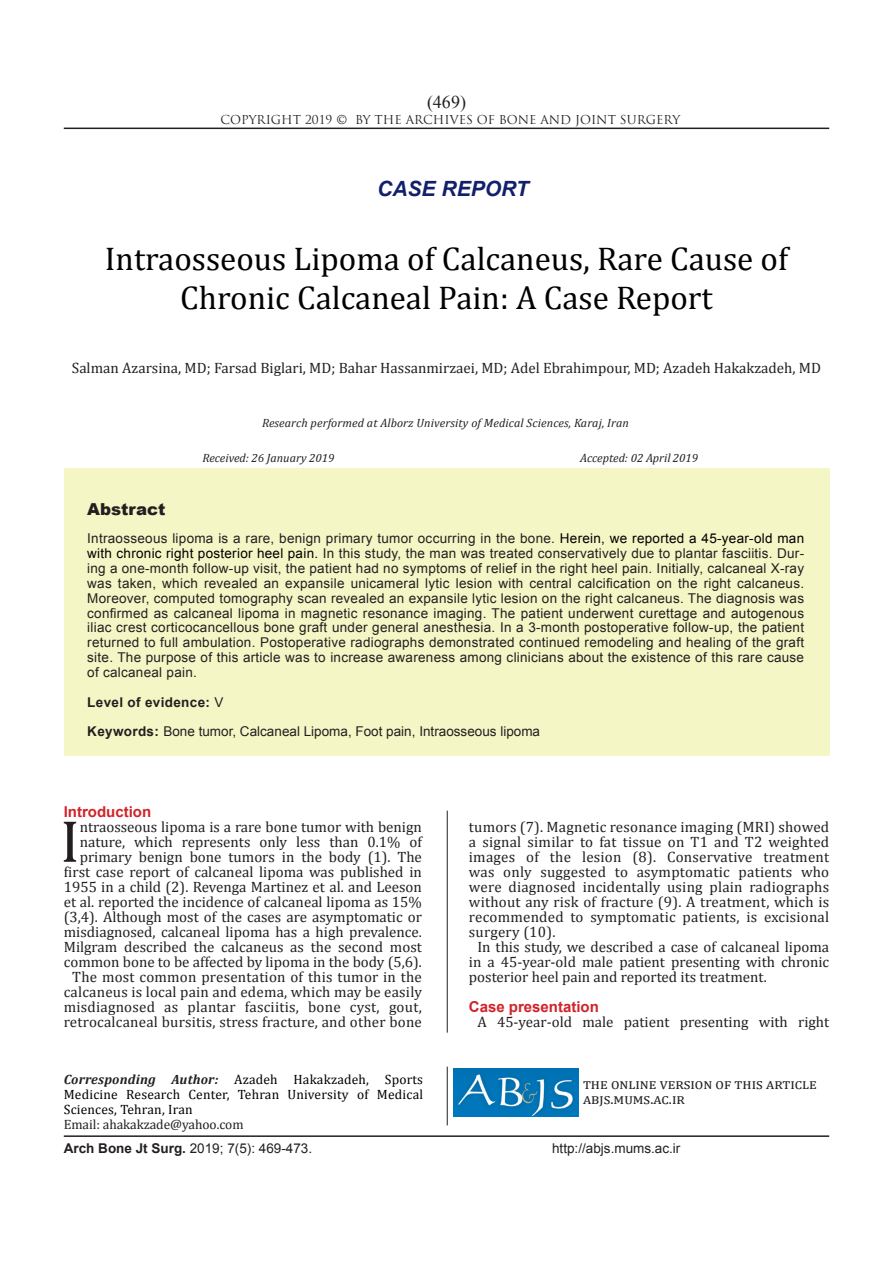
<style>
.page{position:relative;width:893px;height:1263px;background:#fff}
.page>*{position:absolute;margin:0;border:0;box-sizing:border-box;transform-origin:0 0}
.t1{font:60px "Cambria";color:#231f20}
.t2{font:33px/39.6px "Cambria";color:#000;text-align:center}
.sartitr{font:italic 700 21px "Arial";color:#121f6a}
.t3{font:18px "Times New Roman";color:#231f20}
.CHEKIDEH{font:900 16.5px "Arial";color:#231f20}
.t4{font:15px/15px "Cambria";color:#231f20;text-align:justify}
.Titr_ghermez_ABJS{font:700 15px "Arial";color:#d1232a}
.CHEKIDEH-2{font:13.5px/14.9px "Arial";color:#231f20;text-align:justify}
.نویسنده_مسئول{font:13.5px/15px "Cambria";letter-spacing:.015em;color:#000;text-align:justify}
.نویسنده_مسئول-2{font:13.5px "Cambria";letter-spacing:-.005em;color:#231f20}
.t5{font:700 13.5px "Arial";letter-spacing:.025em;color:#231f20}
.ریسرچ{font:italic 12px "Cambria";letter-spacing:.01em;color:#231f20}
.t6{font:12px "Trajan Pro";color:#231f20}
.tarikh{font:italic 12px "Cambria";color:#231f20}
.s1{color:#000}
.s2{font-weight:400}
.s3{font-weight:700}
.s4{font-weight:700;font-style:italic;color:#231f20}
</style>
<div class="page">
<hr style="left:64px;top:128px;width:765px;height:1px;background:#231f20">
<hr style="left:64px;top:1135px;width:765px;height:2px;background:#231f20">
<hr style="left:447px;top:1067px;width:1px;height:58px;background:#231f20">
<img style="left:454px;top:1068px;width:125px;height:48px">
<div style="left:64px;top:469px;width:765px;height:287px;background:#f5f6c6"></div>
<hr style="left:447px;top:811px;width:1px;height:222px;background:#231f20">
<p class="t3" style="left:427px;top:90px;width:40px">)469(</p>
<p class="t6" style="left:221px;top:112px;width:461px">COPYRIGHT 2019 © BY THE ARCHIVES OF BONE AND JOINT SURGERY</p>
<p class="sartitr" style="left:377px;top:175px;width:153px">CASE REPORT</p>
<p class="t2" style="left:105px;top:238px;width:685px">Intraosseous Lipoma of Calcaneus, Rare Cause of<br>Chronic Calcaneal Pain: A Case Report</p>
<p class="t4" style="left:72px;top:361px;width:751px">Salman Azarsina, MD; Farsad Biglari, MD; Bahar Hassanmirzaei, MD; Adel Ebrahimpour, MD; Azadeh Hakakzadeh, MD</p>
<p class="ریسرچ" style="left:262px;top:415px;width:368px">Research performed at Alborz University of Medical Sciences, Karaj, Iran</p>
<p class="tarikh" style="left:202px;top:449px;width:134px">Received: 26 January 2019</p>
<p class="tarikh" style="left:580px;top:449px;width:120px">Accepted: 02 April 2019</p>
<p class="CHEKIDEH" style="left:87px;top:497px;width:80px">Abstract</p>
<p class="CHEKIDEH-2" style="left:87px;top:531px;width:718px">Intraosseous lipoma is a rare, benign primary tumor occurring in the bone. <span class="s1">Herein, we reported a 45-year-old man with chronic right posterior heel pain.</span> In this study, the man was treated conservatively due to plantar fasciitis. Dur&shy;ing a one-month follow-up visit, the patient had no symptoms of relief in the right heel pain. Initially, calcaneal X-ray was taken, which revealed an expansile unicameral lytic lesion with central calcification on the right calcaneus.<br>Moreover, computed tomography scan revealed an expansile lytic lesion on the right calcaneus. The diagnosis was confirmed as calcaneal lipoma in magnetic resonance imaging. The patient underwent curettage and autogenous iliac crest corticocancellous bone graft under general anesthesia. In a 3-month postoperative follow-up, the patient returned to full ambulation. Postoperative radiographs demonstrated continued remodeling and healing of the graft site. The purpose of this article was to increase awareness among clinicians about the existence of this rare cause of calcaneal pain.</p>
<p class="t5" style="left:87px;top:693px;width:138px">Level of evidence: <span class="s2">V</span></p>
<p class="CHEKIDEH-2" style="left:87px;top:724px;width:454px"><span class="s3">Keywords:</span> Bone tumor, Calcaneal Lipoma, Foot pain, Intraosseous lipoma</p>
<p class="Titr_ghermez_ABJS" style="left:64px;top:801px;width:89px">Introduction</p>
<p class="t1" style="left:60px;top:806px;width:21px">I</p>
<p class="t4" style="left:64px;top:819px;width:360px;text-align:right">ntraosseous lipoma is a rare bone tumor with benign nature, which represents only less than 0.1% of primary benign bone tumors in the body (1). The first case report of calcaneal lipoma was published in 1955 in a child (2). Revenga Martinez et al. and Leeson et al. reported the incidence of calcaneal lipoma as 15% (3,4). Although most of the cases are asymptomatic or misdiagnosed, calcaneal lipoma has a high prevalence.<br>Milgram described the calcaneus as the second most common bone to be affected by lipoma in the body (5,6).</p>
<p class="t4" style="left:64px;top:969px;width:360px;text-align:center">The most common presentation of this tumor in the calcaneus is local pain and edema, which may be easily misdiagnosed as plantar fasciitis, bone cyst, gout, retrocalcaneal bursitis, stress fracture, and other bone</p>
<p class="نویسنده_مسئول" style="left:64px;top:1071px;width:361px"><span class="s4">Corresponding Author:</span> Azadeh Hakakzadeh, Sports Medicine Research Center, Tehran University of Medical Sciences, Tehran, Iran</p>
<p class="نویسنده_مسئول-2" style="left:64px;top:1116px;width:181px">Email: ahakakzade@yahoo.com</p>
<p class="t4" style="left:469px;top:820px;width:362px">tumors (7). Magnetic resonance imaging (MRI) showed a signal similar to fat tissue on T1 and T2 weighted images of the lesion (8). Conservative treatment was only suggested to asymptomatic patients who were diagnosed incidentally using plain radiographs without any risk of fracture (9). A treatment, which is recommended to symptomatic patients, is excisional surgery (10).</p>
<p class="t4" style="left:469px;top:940px;width:362px;text-indent:9px">In this study, we described a case of calcaneal lipoma in a 45-year-old male patient presenting with chronic posterior heel pain and reported its treatment.</p>
<p class="Titr_ghermez_ABJS" style="left:469px;top:997px;width:132px">Case presentation</p>
<p class="t4" style="left:477px;top:1015px;width:353px">A 45-year-old male patient presenting with right</p>
<p class="t4" style="left:583px;top:1076px;width:235px">the online version of this article</p>
<p class="t4" style="left:583px;top:1091px;width:101px">abjs.mums.ac.ir</p>
<p class="CHEKIDEH-2" style="left:64px;top:1141px;width:250px"><span class="s3">Arch Bone Jt Surg.</span> 2019; 7(5): 469-473.</p>
<p class="CHEKIDEH-2" style="left:552px;top:1141px;width:130px">http://abjs.mums.ac.ir</p>
</div>
